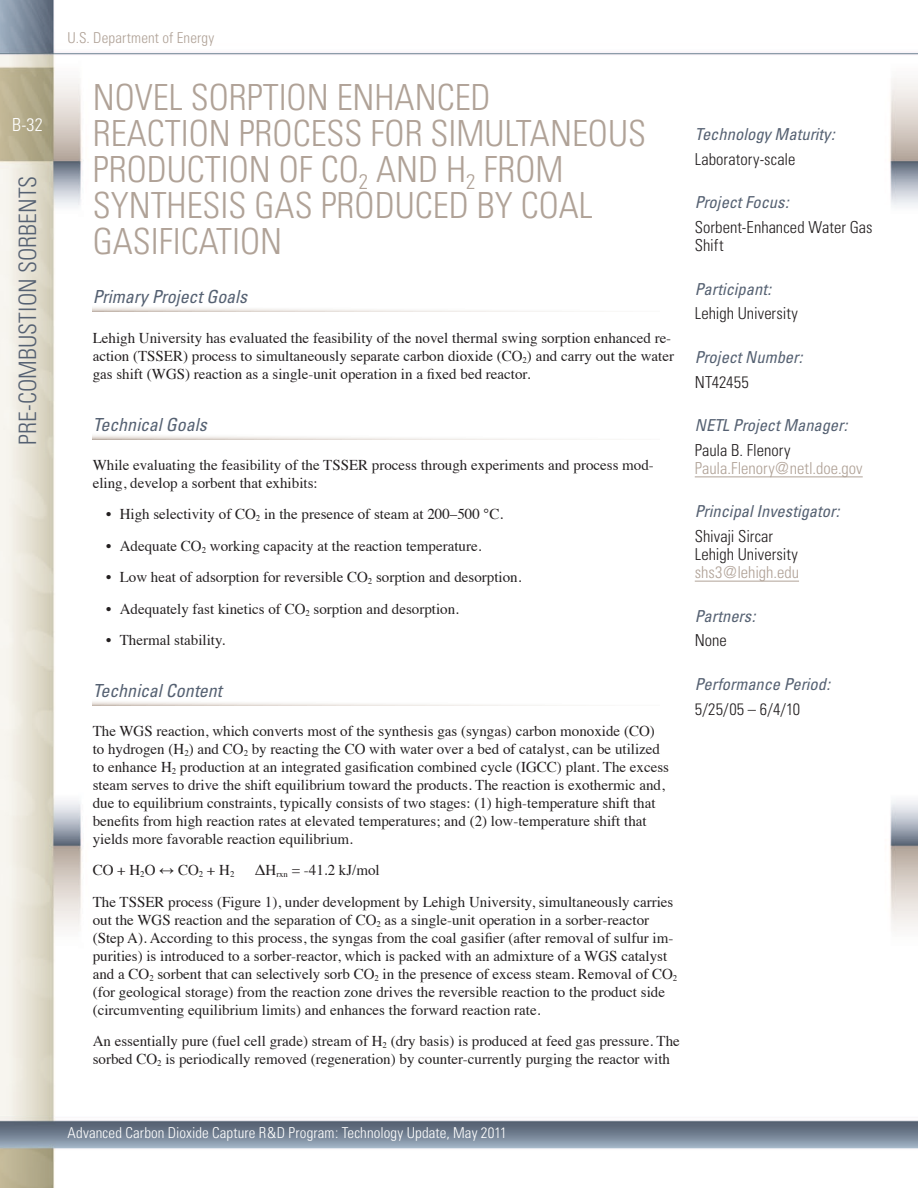
<style>
.page{position:relative;width:918px;height:1188px;background:#fff}
.page>*{position:absolute;margin:0;border:0;box-sizing:border-box;transform-origin:0 0}
.t1{font:300 condensed 36px/36px "Univers";color:#b0a297}
.t2{font:300 condensed 24px "Univers";color:#556172}
.t3{font:italic condensed 18px "Univers";letter-spacing:-.005em;color:#556172}
.t4{font:300 condensed 18px "Univers";color:#fff}
.t5{font:300 condensed 16.5px/18px "Univers";color:#231f20}
.t6{font:italic condensed 16.5px "Univers";color:#556172}
.t7{font:300 condensed 16.5px "Univers";color:#b0a297}
.t8{font:15px/18px "Times";color:#231f20}
.t9{font:300 condensed 15px "Univers";letter-spacing:.005em;color:#fff}
.t10{font:300 condensed 15px "Univers";letter-spacing:.005em;color:#b0a297}
.s1{font-family:"Times New Roman"}
</style>
<div class="page">
<img style="left:0;top:0;width:918px;height:1188px">
<div style="left:93px;top:284px;width:567px;height:27px;background:#fff"></div>
<div style="left:93px;top:411px;width:567px;height:28px;background:#fff"></div>
<div style="left:93px;top:678px;width:567px;height:27px;background:#fff"></div>
<hr style="left:695px;top:477px;width:168px;height:1px;background:#b0a297">
<hr style="left:695px;top:581px;width:104px;height:1px;background:#b0a297">
<p class="t4" style="left:12px;top:114px;width:32px">B-32</p>
<h2 class="t2" style="left:13px;top:445px;width:268px;rotate:-90deg">Pre-Combustion Sorbents</h2>
<p class="t10" style="left:68px;top:29px;width:148px">U.S. Department of Energy</p>
<h1 class="t1" style="left:93px;top:79px;width:430px">Novel Sorption En hanced<br>Reaction Process for Simultaneo</h1>
<h1 class="t1" style="left:608px;top:115px;width:36px">us</h1>
<h1 class="t1" style="left:93px;top:151px;width:305px">Production of CO<sub>2</sub> and</h1>
<h1 class="t1" style="left:446px;top:151px;width:119px">H <sub>2</sub> from</h1>
<h1 class="t1" style="left:93px;top:187px;width:182px">Synthesis Gas</h1>
<h1 class="t1" style="left:321px;top:187px;width:219px">Produced by Coal</h1>
<h1 class="t1" style="left:93px;top:223px;width:168px">Gasification</h1>
<p class="t3" style="left:93px;top:285px;width:156px">Primary Project Goals</p>
<p class="t8" style="left:93px;top:328px;width:583px">Lehigh University has evaluated the feasibility of the novel thermal swing sorption enhanced re&shy;action (TSSER) process to simultaneously separate carbon dioxide (CO<sub>2</sub>) and carry out the water gas shift (WGS) reaction as a single-unit operation in a fixed bed reactor.</p>
<p class="t3" style="left:93px;top:413px;width:116px">Technical Goals</p>
<p class="t8" style="left:93px;top:454px;width:563px">While evaluating the feasibility of the TSSER process through experiments and process mod&shy;eling, develop a sorbent that exhibits:</p>
<p class="t8" style="left:106px;top:504px;width:399px">• High selectivity of CO<sub>2</sub> in the presence of steam at 200–500 °C.</p>
<p class="t8" style="left:106px;top:535px;width:377px">• Adequate CO<sub>2</sub> working capacity at the reaction temperature.</p>
<p class="t8" style="left:106px;top:567px;width:417px">• Low heat of adsorption for reversible CO<sub>2</sub> sorption and desorption.</p>
<p class="t8" style="left:106px;top:598px;width:354px">• Adequately fast kinetics of CO<sub>2</sub> sorption and desorption.</p>
<p class="t8" style="left:106px;top:630px;width:121px">• Thermal stability.</p>
<p class="t3" style="left:93px;top:680px;width:131px">Technical Content</p>
<p class="t8" style="left:93px;top:721px;width:578px">The WGS reaction, which converts most of the synthesis gas (syngas) carbon monoxide (CO) to hydrogen (H<sub>2</sub>) and CO<sub>2</sub> by reacting the CO with water over a bed of catalyst, can be utilized to enhance H<sub>2</sub> production at an integrated gasification combined cycle (IGCC) plant. The excess steam serves to drive the shift equilibrium toward the products. The reaction is exothermic and, due to equilibrium constraints, typically consists of two stages: (1) high-temperature shift that benefits from high reaction rates at elevated temperatures; and (2) low-temperature shift that yields more favorable reaction equilibrium.</p>
<p class="t8" style="left:93px;top:860px;width:143px">CO + H<sub>2</sub>O <span class="s1">↔</span> CO<sub>2</sub> + H<sub>2</sub></p>
<p class="t8" style="left:93px;top:853px;width:582px;line-height:31.5px;text-indent:162px">ΔH<sub>rxn</sub> = -41.2 kJ/mol<br>The TSSER process (Figure 1), under development by Lehigh University, simultaneously carries</p>
<p class="t8" style="left:93px;top:910px;width:586px">out the WGS reaction and the separation of CO<sub>2</sub> as a single-unit operation in a sorber-reactor (Step A). According to this process, the syngas from the coal gasifier (after removal of sulfur im&shy;purities) is introduced to a sorber-reactor, which is packed with an admixture of a WGS catalyst and a CO<sub>2</sub> sorbent that can selectively sorb CO<sub>2</sub> in the presence of excess steam. Removal of CO<sub>2 </sub>(for geological storage) from the reaction zone drives the reversible reaction to the product side (circumventing equilibrium limits) and enhances the forward reaction rate.</p>
<p class="t8" style="left:93px;top:1031px;width:589px">An essentially pure (fuel cell grade) stream of H<sub>2</sub> (dry basis) is produced at feed gas pressure. The sorbed CO<sub>2</sub> is periodically removed (regeneration) by counter-currently purging the reactor with</p>
<p class="t6" style="left:695px;top:124px;width:141px">Technology Maturity:</p>
<p class="t5" style="left:695px;top:150px;width:102px">Laboratory-scale</p>
<p class="t6" style="left:695px;top:192px;width:96px">Project Focus:</p>
<p class="t5" style="left:695px;top:218px;width:179px">Sorbent-Enhanced Water Gas<br>Shift</p>
<p class="t6" style="left:695px;top:278px;width:78px">Participant:</p>
<p class="t5" style="left:695px;top:305px;width:105px">Lehigh University</p>
<p class="t6" style="left:695px;top:347px;width:109px">Project Number:</p>
<p class="t5" style="left:695px;top:373px;width:55px">NT42455</p>
<p class="t6" style="left:695px;top:415px;width:154px">NETL Project Manager:</p>
<p class="t5" style="left:695px;top:441px;width:97px">Paula B. Flenory</p>
<p class="t7" style="left:695px;top:458px;width:169px">Paula.Flenory@netl.doe.gov</p>
<p class="t6" style="left:695px;top:501px;width:146px">Principal Investigator:</p>
<p class="t5" style="left:695px;top:527px;width:105px">Shivaji Sircar<br>Lehigh University</p>
<p class="t7" style="left:695px;top:562px;width:106px">shs3@lehigh.edu</p>
<p class="t6" style="left:695px;top:605px;width:62px">Partners:</p>
<p class="t5" style="left:695px;top:632px;width:34px">None</p>
<p class="t6" style="left:695px;top:674px;width:137px">Performance Period:</p>
<p class="t5" style="left:695px;top:700px;width:107px">5/25/05 – 6/4/10</p>
<p class="t9" style="left:68px;top:1124px;width:441px">Advanced Carbon Dioxide Capture R &amp;D Program: Technology Update, May 2011</p>
</div>
